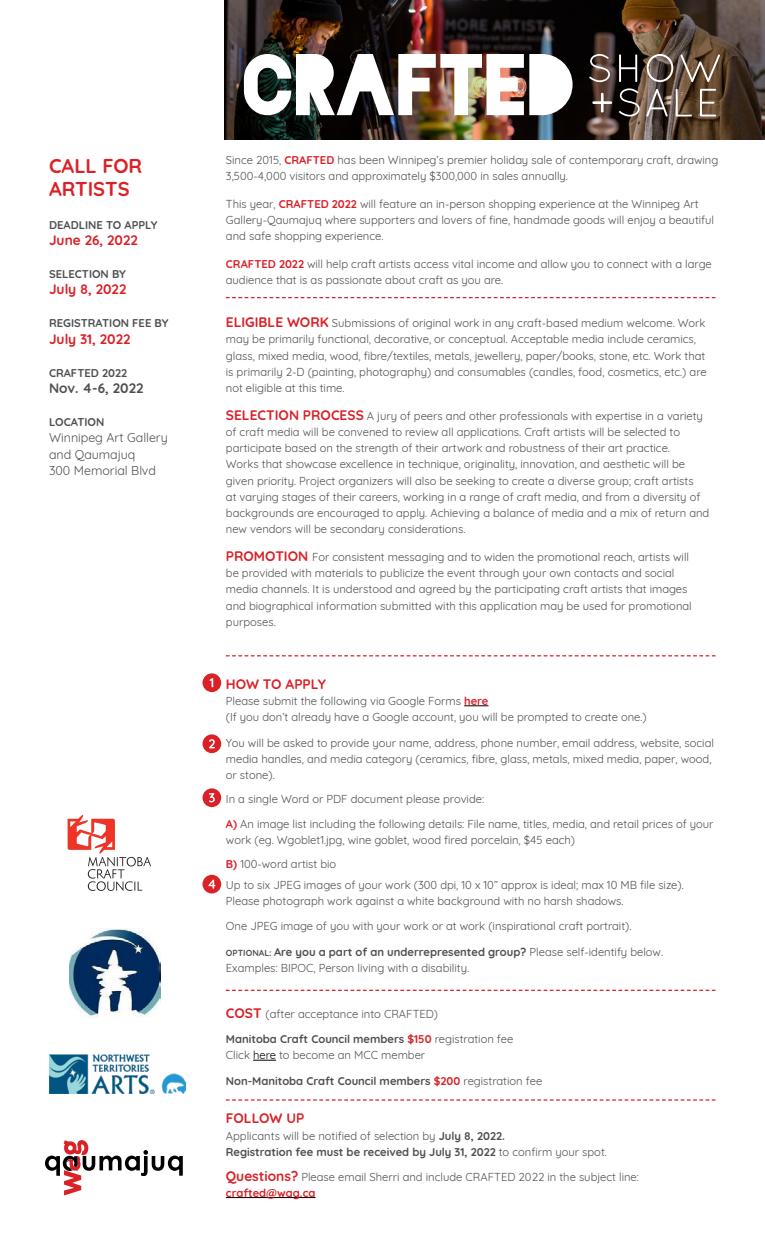
<style>
.page{position:relative;width:765px;height:1260px;background:#fff}
.page>*{position:absolute;margin:0;border:0;box-sizing:border-box;transform-origin:0 0}
.t1{font:700 20px/22.5px "Quicksand";color:#da2128}
.t2{font:700 13.75px "Quicksand";color:#da2128}
.t3{font:700 13.75px "Quicksand";color:#4f4f51}
.t4{font:12.5px/16.2px "Quicksand";color:#4f4f51}
.t5{font:11.25px/16.2px "Quicksand";color:#4f4f51}
.t6{font:700 11.25px "Quicksand";color:#4f4f51}
.s1{font-weight:700;color:#da2128}
.s2{font-weight:700;font-size:13.75px;color:#da2128}
.s3{font-weight:700;font-size:8.75px}
.s4{font-weight:700}
.s5{color:#000}
.s6{color:#da2128}
.s7{font-weight:400}
</style>
<div class="page">
<img style="left:225px;top:0;width:540px;height:139px">
<svg style="left:68px;top:815px;width:83px;height:76px"></svg>
<svg style="left:464px;top:706px;width:24px;height:1px"></svg>
<div style="left:203px;top:673px;width:18px;height:19px;background:#da2128;border-radius:50%"></div>
<svg style="left:210px;top:678px;width:3px;height:9px"></svg>
<div style="left:203px;top:734px;width:18px;height:19px;background:#da2128;border-radius:50%"></div>
<svg style="left:209px;top:739px;width:6px;height:9px"></svg>
<div style="left:203px;top:788px;width:18px;height:19px;background:#da2128;border-radius:50%"></div>
<svg style="left:209px;top:793px;width:6px;height:9px"></svg>
<div style="left:203px;top:875px;width:18px;height:19px;background:#da2128;border-radius:50%"></div>
<svg style="left:208px;top:880px;width:7px;height:9px"></svg>
<svg style="left:253px;top:1060px;width:23px;height:1px"></svg>
<hr style="left:226px;top:1197px;width:90px;height:1px;background:#000">
<svg style="left:226px;top:297px;width:489px;height:1px"></svg>
<svg style="left:226px;top:655px;width:489px;height:1px"></svg>
<svg style="left:226px;top:990px;width:489px;height:1px"></svg>
<svg style="left:226px;top:1099px;width:489px;height:2px"></svg>
<img style="left:244px;top:54px;width:329px;height:61px">
<svg style="left:589px;top:54px;width:131px;height:28px;background:#67584f"></svg>
<svg style="left:592px;top:88px;width:124px;height:29px;background:#6a5a50"></svg>
<img style="left:69px;top:929px;width:91px;height:88px">
<img style="left:49px;top:1055px;width:137px;height:39px">
<svg style="left:45px;top:1140px;width:138px;height:55px"></svg>
<h1 class="t1" style="left:49px;top:153px;width:95px">CALL FOR<br>ARTISTS</h1>
<p class="t6" style="left:49px;top:215px;width:110px">DEADLINE TO APPLY</p>
<p class="t2" style="left:49px;top:229px;width:90px">June 26, 2022</p>
<p class="t6" style="left:49px;top:265px;width:78px">SELECTION BY</p>
<p class="t2" style="left:49px;top:278px;width:79px">July 8, 2022</p>
<p class="t6" style="left:49px;top:314px;width:121px">REGISTRATION FEE BY</p>
<p class="t2" style="left:49px;top:327px;width:83px">July 31, 2022</p>
<p class="t6" style="left:49px;top:363px;width:80px">CRAFTED 2022</p>
<p class="t3" style="left:49px;top:377px;width:96px">Nov. 4-6, 2022</p>
<p class="t6" style="left:49px;top:413px;width:57px">LOCATION</p>
<p class="t4" style="left:49px;top:429px;width:120px">Winnipeg Art Gallery and Qaumajuq<br>300 Memorial Blvd</p>
<p class="t5" style="left:226px;top:151px;width:494px">Since 2015, <span class="s1">CRAFTED</span> has been Winnipeg’s premier holiday sale of contemporary craft, drawing<br>3,500-4,000 visitors and approximately $300,000 in sales annually.</p>
<p class="t5" style="left:226px;top:195px;width:490px">This year, <span class="s1">CRAFTED 2022</span> will feature an in-person shopping experience at the Winnipeg Art<br>Gallery-Qaumajuq where supporters and lovers of fine, handmade goods will enjoy a beautiful and safe shopping experience.</p>
<p class="t5" style="left:226px;top:255px;width:487px"><span class="s1">CRAFTED 2022</span> will help craft artists access vital income and allow you to connect with a large audience that is as passionate about craft as you are.</p>
<p class="t5" style="left:226px;top:314px;width:482px"><span class="s2">ELIGIBLE WORK</span> Submissions of original work in any craft-based medium welcome. Work may be primarily functional, decorative, or conceptual. Acceptable media include ceramics, glass, mixed media, wood, fibre/textiles, metals, jewellery, paper/books, stone, etc. Work that is primarily 2-D (painting, photography) and consumables (candles, food, cosmetics, etc.) are not eligible at this time.</p>
<p class="t5" style="left:226px;top:406px;width:485px"><span class="s2">SELECTION PROCESS</span> A jury of peers and other professionals with expertise in a variety of craft media will be convened to review all applications. Craft artists will be selected to participate based on the strength of their artwork and robustness of their art practice.<br>Works that showcase excellence in technique, originality, innovation, and aesthetic will be given priority. Project organizers will also be seeking to create a diverse group; craft artists<br>at varying stages of their careers, working in a range of craft media, and from a diversity of backgrounds are encouraged to apply. Achieving a balance of media and a mix of return and new vendors will be secondary considerations.</p>
<p class="t5" style="left:226px;top:548px;width:467px"><span class="s2">PROMOTION</span> For consistent messaging and to widen the promotional reach, artists will be provided with materials to publicize the event through your own contacts and social media channels. It is understood and agreed by the participating craft artists that images and biographical information submitted with this application may be used for promotional purposes.</p>
<p class="t2" style="left:226px;top:673px;width:102px">HOW TO APPLY</p>
<p class="t5" style="left:226px;top:692px;width:422px;line-height:15.6px">Please submit the following via Google Forms <span class="s1">here<br></span>(If you don’t already have a Google account, you will be prompted to create one.)</p>
<p class="t5" style="left:226px;top:734px;width:490px;line-height:15.6px">You will be asked to provide your name, address, phone number, email address, website, social media handles, and media category (ceramics, fibre, glass, metals, mixed media, paper, wood, or stone).</p>
<p class="t5" style="left:226px;top:786px;width:489px;line-height:24.6px">In a single Word or PDF document please provide:<br><span class="s1">A)</span> An image list including the following details: File name, titles, media, and retail prices of your</p>
<p class="t5" style="left:226px;top:826px;width:351px;line-height:24.6px">work (eg. Wgoblet1.jpg, wine goblet, wood fired porcelain, $45 each)<br><span class="s1">B)</span> 100-word artist bio</p>
<p class="t5" style="left:226px;top:877px;width:459px;line-height:15.6px">Up to six JPEG images of your work (300 dpi, 10 x 10” approx is ideal; max 10 MB file size).<br>Please photograph work against a white background with no harsh shadows.</p>
<p class="t5" style="left:226px;top:917px;width:407px">One JPEG image of you with your work or at work (inspirational craft portrait).</p>
<p class="t5" style="left:226px;top:942px;width:439px"><span class="s3">OPTIONAL:</span> <span class="s4">Are you a part of an underrepresented group?</span> Please self-identify below.<br>Examples: BIPOC, Person living with a disability.</p>
<p class="t5" style="left:226px;top:1005px;width:214px"><span class="s2">COST</span> (after acceptance into CRAFTED)</p>
<p class="t5" style="left:226px;top:1030px;width:289px"><span class="s4">Manitoba Craft Council members</span> <span class="s1">$150</span> registration fee<br>Click <span class="s5">here</span> to become an MCC member</p>
<p class="t6" style="left:226px;top:1071px;width:318px">Non-Manitoba Craft Council members <span class="s6">$200</span> <span class="s7">registration fee</span></p>
<p class="t2" style="left:226px;top:1107px;width:80px">FOLLOW UP</p>
<p class="t5" style="left:226px;top:1126px;width:382px">Applicants will be notified of selection by <span class="s4">July 8, 2022.<br>Registration fee must be received by July 31, 2022</span> to confirm your spot.</p>
<p class="t5" style="left:226px;top:1168px;width:415px;line-height:15.6px"><span class="s2">Questions?</span> Please email Sherri and include CRAFTED 2022 in the subject line: <span class="s1">crafted@wag.ca</span></p>
</div>
